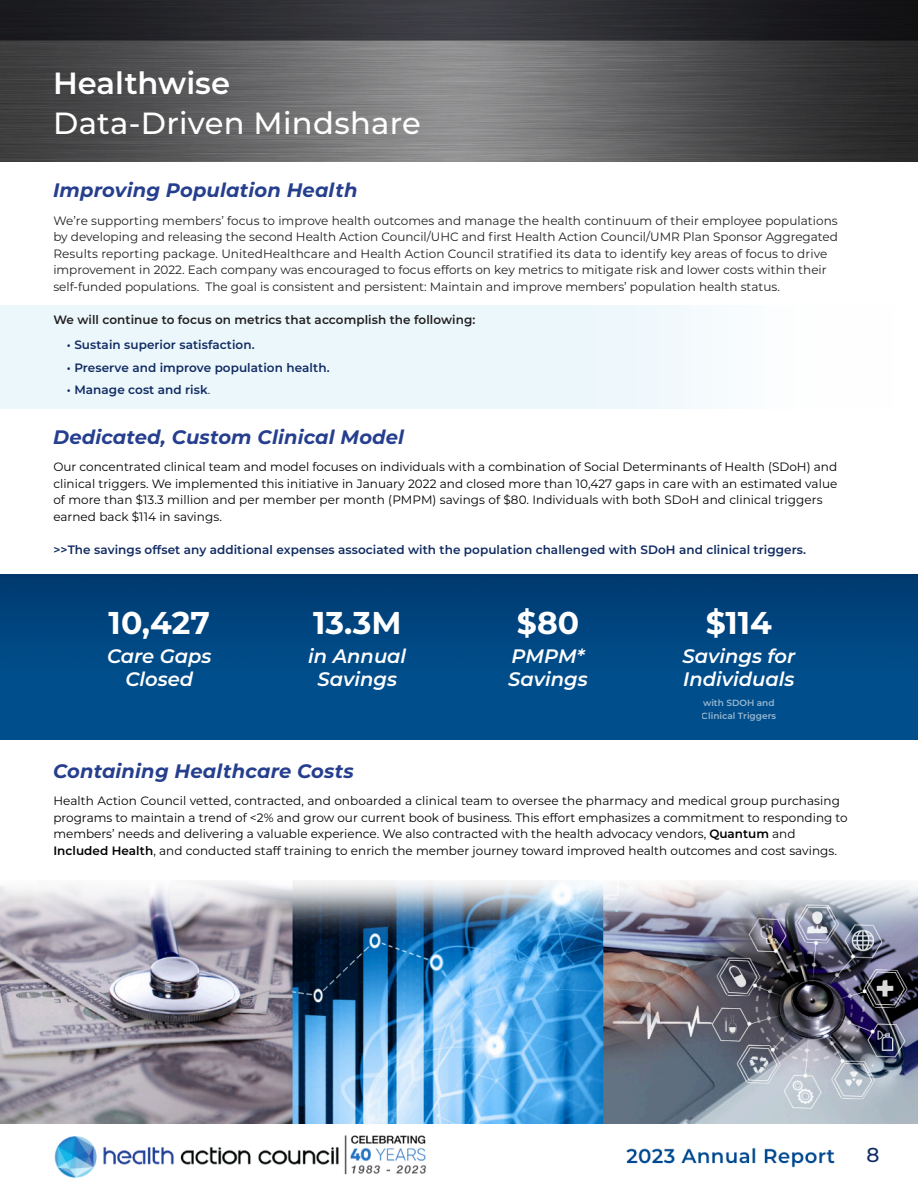
<style>
.page{position:relative;width:918px;height:1188px;background:#fff}
.page>*{position:absolute;margin:0;border:0;box-sizing:border-box;transform-origin:0 0}
.t1{font:700 31.5px "Montserrat";color:#fff}
.t2{font:500 30.6px "Montserrat";letter-spacing:.01em;color:#fff}
.t3{font:600 30.6px "Montserrat";color:#fff}
.t4{font:500 20.1px "Montserrat";color:#102b61}
.t5{font:italic 700 19.5px "Montserrat";letter-spacing:.01em;color:#253f8e}
.t6{font:italic 600 19.5px/23.4px "Montserrat";color:#fff;text-align:center}
.t7{font:12.15px/16.5px "Montserrat";color:#000}
.t8{font:12.15px/16.5px "Montserrat";color:#231f20}
.t9{font:600 12.15px "Montserrat";letter-spacing:.005em;color:#102b61}
.t10{font:600 12.15px "Montserrat";letter-spacing:.005em;color:#231f20}
.t11{font:600 9px/13.5px "Montserrat";color:#fff}
.s1{font-weight:400}
.s2{font-weight:600}
</style>
<div class="page">
<img style="left:0;top:1123px;width:867px;height:55px">
<div style="left:0;top:305px;width:916px;height:104px;background:#ecf7fc"></div>
<div style="left:721px;top:305px;width:195px;height:104px;background:#fdfefe"></div>
<img style="left:0;top:0;width:918px;height:162px">
<img style="left:0;top:574px;width:918px;height:165px">
<img style="left:0;top:948px;width:918px;height:175px">
<img style="left:0;top:944px;width:918px;height:4px">
<img style="left:0;top:939px;width:918px;height:5px">
<img style="left:0;top:881px;width:918px;height:58px">
<p class="t3" style="left:53px;top:62px;width:178px">Healthwise</p>
<p class="t2" style="left:53px;top:102px;width:369px">Data-Driven Mindshare</p>
<p class="t5" style="left:53px;top:176px;width:306px">Improving Population Health</p>
<p class="t8" style="left:53px;top:212px;width:786px">We’re supporting members’ focus to improve health outcomes and manage the health continuum of their employee populations by developing and releasing the second Health Action Council/UHC and first Health Action Council/UMR Plan Sponsor Aggregated</p>
<p class="t8" style="left:53px;top:245px;width:776px;text-align:justify">Results reporting package. UnitedHealthcare and Health Action Council stratified its data to identify key areas of focus to drive improvement in 2022. Each company was encouraged to focus efforts on key metrics to mitigate risk and lower costs within their self-funded populations. The goal is consistent and persistent: Maintain and improve members’ population health status.</p>
<p class="t10" style="left:53px;top:311px;width:424px">We will continue to focus on metrics that accomplish the following:</p>
<p class="t9" style="left:67px;top:336px;width:189px">• Sustain superior satisfaction.</p>
<p class="t9" style="left:67px;top:359px;width:264px">• Preserve and improve population health.</p>
<p class="t9" style="left:67px;top:381px;width:145px">• Manage cost and risk<span class="s1">.</span></p>
<p class="t5" style="left:53px;top:423px;width:353px">Dedicated, Custom Clinical Model</p>
<p class="t7" style="left:53px;top:458px;width:786px">Our concentrated clinical team and model focuses on individuals with a combination of Social Determinants of Health (SDoH) and clinical triggers. We implemented this initiative in January 2022 and closed more than 10,427 gaps in care with an estimated value</p>
<p class="t7" style="left:53px;top:491px;width:771px">of more than $13.3 million and per member per month (PMPM) savings of $80. Individuals with both SDoH and clinical triggers earned back $114 in savings.</p>
<p class="t9" style="left:53px;top:541px;width:754px">&gt;&gt;The savings offset any additional expenses associated with the population challenged with SDoH and clinical triggers.</p>
<p class="t1" style="left:109px;top:600px;width:103px">10,427</p>
<p class="t6" style="left:107px;top:643px;width:106px">Care Gaps<br>Closed</p>
<p class="t1" style="left:313px;top:600px;width:90px">13.3M</p>
<p class="t6" style="left:308px;top:643px;width:99px">in Annual<br>Savings</p>
<p class="t5" style="left:53px;top:757px;width:302px">Containing Healthcare Costs</p>
<p class="t1" style="left:517px;top:600px;width:64px">$80</p>
<p class="t6" style="left:508px;top:643px;width:81px;text-align:left">PMPM*<br>Savings</p>
<p class="t1" style="left:706px;top:600px;width:68px">$114</p>
<p class="t6" style="left:683px;top:643px;width:114px;text-align:left">Savings for<br>Individuals</p>
<p class="t11" style="left:702px;top:695px;width:76px">with SDOH and<br>Clinical Triggers</p>
<p class="t7" style="left:53px;top:792px;width:796px">Health Action Council vetted, contracted, and onboarded a clinical team to oversee the pharmacy and medical group purchasing programs to maintain a trend of &lt;2% and grow our current book of business. This effort emphasizes a commitment to responding to members’ needs and delivering a valuable experience. We also contracted with the health advocacy vendors, <span class="s2">Quantum</span> and <span class="s2">Included Health</span>, and conducted staff training to enrich the member journey toward improved health outcomes and cost savings.</p>
<p class="t4" style="left:866px;top:1141px;width:14px">8</p>
</div>
